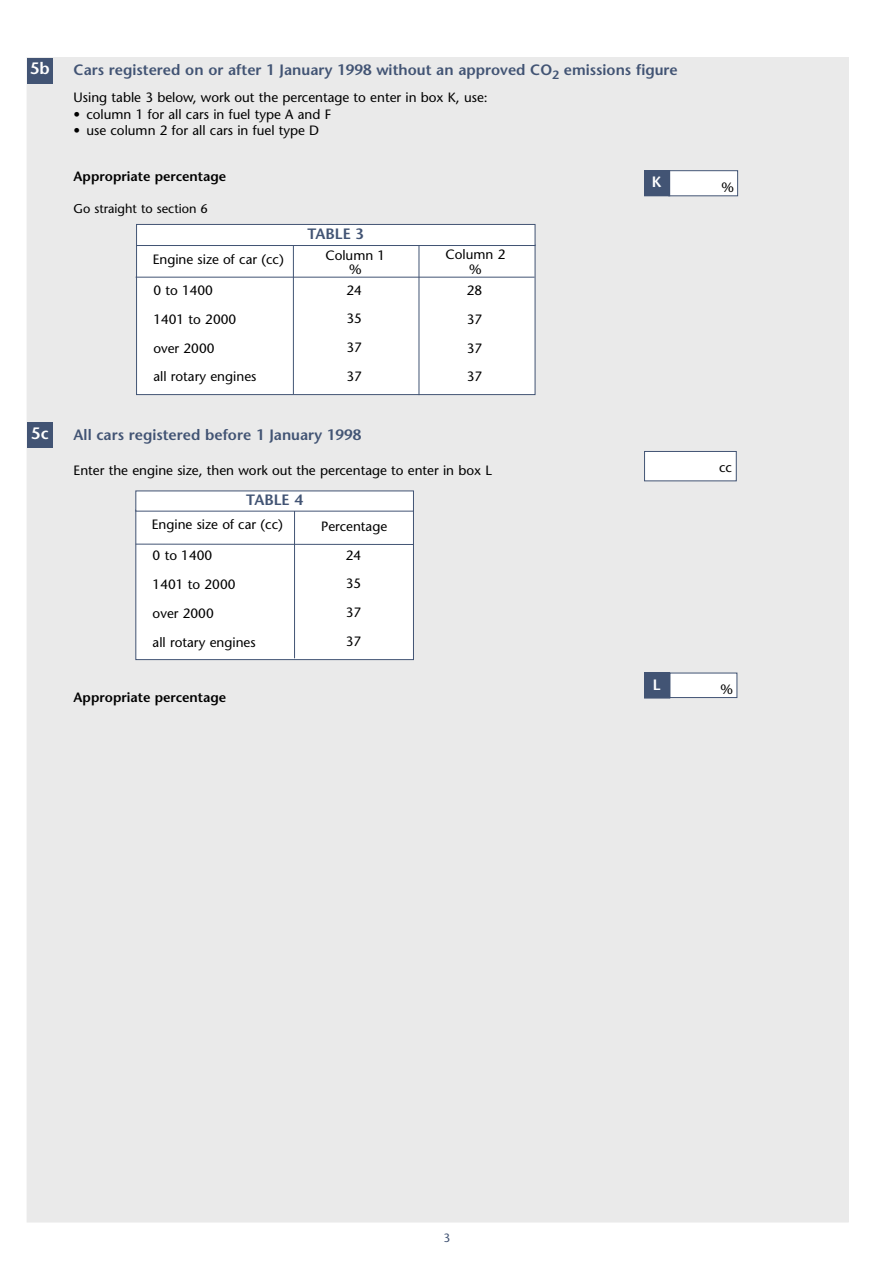
<style>
.page{position:relative;width:893px;height:1263px;background:#fff}
.page>*{position:absolute;margin:0;border:0;box-sizing:border-box;transform-origin:0 0}
.t1{font:600 16.5px "Stone Sans";color:#fff}
.t2{font:600 15px "Stone Sans";color:#425474}
.t3{font:600 15px "Stone Sans";color:#fff}
.t4{font:13.5px/28.8px "Stone Sans";color:#000;text-align:justify}
.t5{font:600 13.5px "Stone Sans";color:#000}
.t6{font:12.75px "Stone Sans";color:#000}
.t7{font:12px "Stone Sans";color:#425474}
</style>
<div class="page">
<div style="left:27px;top:58px;width:821px;height:1164px;background:#eaeaea"></div>
<div style="left:27px;top:58px;width:26px;height:25px;background:#425474"></div>
<div style="left:669px;top:171px;width:69px;height:25px;background:#fff"></div>
<div style="left:669px;top:170px;width:69px;height:26px;border:1px solid #425474"></div>
<div style="left:644px;top:171px;width:26px;height:25px;background:#425474"></div>
<div style="left:644px;top:170px;width:26px;height:26px;border:1px solid #425474"></div>
<div style="left:137px;top:245px;width:398px;height:150px;background:#fff"></div>
<div style="left:136px;top:245px;width:399px;height:150px;border:1px solid #425474"></div>
<hr style="left:136px;top:277px;width:399px;height:1px;background:#425474">
<hr style="left:419px;top:246px;width:1px;height:149px;background:#425474">
<hr style="left:293px;top:245px;width:1px;height:149px;background:#425474">
<div style="left:27px;top:423px;width:26px;height:25px;background:#425474"></div>
<div style="left:136px;top:510px;width:277px;height:150px;background:#fff"></div>
<div style="left:136px;top:510px;width:278px;height:150px;border:1px solid #425474"></div>
<hr style="left:136px;top:544px;width:278px;height:1px;background:#425474">
<hr style="left:294px;top:509px;width:1px;height:149px;background:#425474">
<div style="left:645px;top:452px;width:91px;height:29px;background:#fff"></div>
<div style="left:644px;top:451px;width:92px;height:30px;border:1px solid #425474"></div>
<div style="left:670px;top:673px;width:67px;height:24px;background:#fff"></div>
<div style="left:670px;top:673px;width:67px;height:25px;border:1px solid #425474"></div>
<div style="left:644px;top:673px;width:26px;height:25px;background:#425474"></div>
<div style="left:137px;top:225px;width:398px;height:20px;background:#fff"></div>
<div style="left:136px;top:224px;width:399px;height:22px;border:1px solid #425474"></div>
<div style="left:136px;top:491px;width:277px;height:20px;background:#fff"></div>
<p class="t1" style="left:30px;top:62px;width:21px">5b</p>
<p class="t1" style="left:31px;top:427px;width:19px">5c</p>
<p class="t2" style="left:74px;top:64px;width:606px">Cars registered on or after 1 January 1998 without an approved CO<sub>2</sub> emissions figure</p>
<p class="t4" style="left:74px;top:85px;width:416px">Using table 3 below, work out the percentage to enter in box K, use:</p>
<p class="t4" style="left:74px;top:101px;width:259px">• column 1 for all cars in fuel type A and F</p>
<p class="t4" style="left:74px;top:118px;width:247px">• use column 2 for all cars in fuel type D</p>
<p class="t5" style="left:74px;top:171px;width:154px">Appropriate percentage</p>
<p class="t6" style="left:74px;top:203px;width:136px">Go straight to section 6</p>
<p class="t3" style="left:652px;top:176px;width:11px">K</p>
<p class="t2" style="left:307px;top:228px;width:58px">TABLE 3</p>
<p class="t4" style="left:325px;top:249px;width:61px;line-height:14.4px;text-align:center">Column 1 %</p>
<p class="t4" style="left:446px;top:249px;width:61px;line-height:14.4px;text-align:center">Column 2 %</p>
<p class="t4" style="left:153px;top:246px;width:133px">Engine size of car (cc)</p>
<p class="t4" style="left:153px;top:277px;width:105px;text-align:left">0 to 1400<br>1401 to 2000 over 2000<br>all rotary engines</p>
<p class="t4" style="left:347px;top:277px;width:17px">24<br>35<br>37<br>37</p>
<p class="t4" style="left:467px;top:277px;width:17px">28<br>37<br>37<br>37</p>
<p class="t2" style="left:74px;top:429px;width:289px">All cars registered before 1 January 1998</p>
<p class="t4" style="left:74px;top:457px;width:420px">Enter the engine size, then work out the percentage to enter in box L</p>
<p class="t2" style="left:246px;top:494px;width:58px">TABLE 4</p>
<p class="t4" style="left:152px;top:511px;width:133px">Engine size of car (cc)</p>
<p class="t4" style="left:153px;top:542px;width:105px;text-align:left">0 to 1400<br>1401 to 2000 over 2000<br>all rotary engines</p>
<p class="t4" style="left:346px;top:542px;width:17px">24<br>35<br>37<br>37</p>
<p class="t4" style="left:321px;top:514px;width:68px">Percentage</p>
<p class="t4" style="left:721px;top:175px;width:14px">%</p>
<p class="t4" style="left:719px;top:454px;width:14px">cc</p>
<p class="t5" style="left:74px;top:692px;width:154px">Appropriate percentage</p>
<p class="t3" style="left:653px;top:679px;width:9px">L</p>
<p class="t4" style="left:721px;top:676px;width:14px">%</p>
<p class="t7" style="left:443px;top:1233px;width:8px">3</p>
</div>
